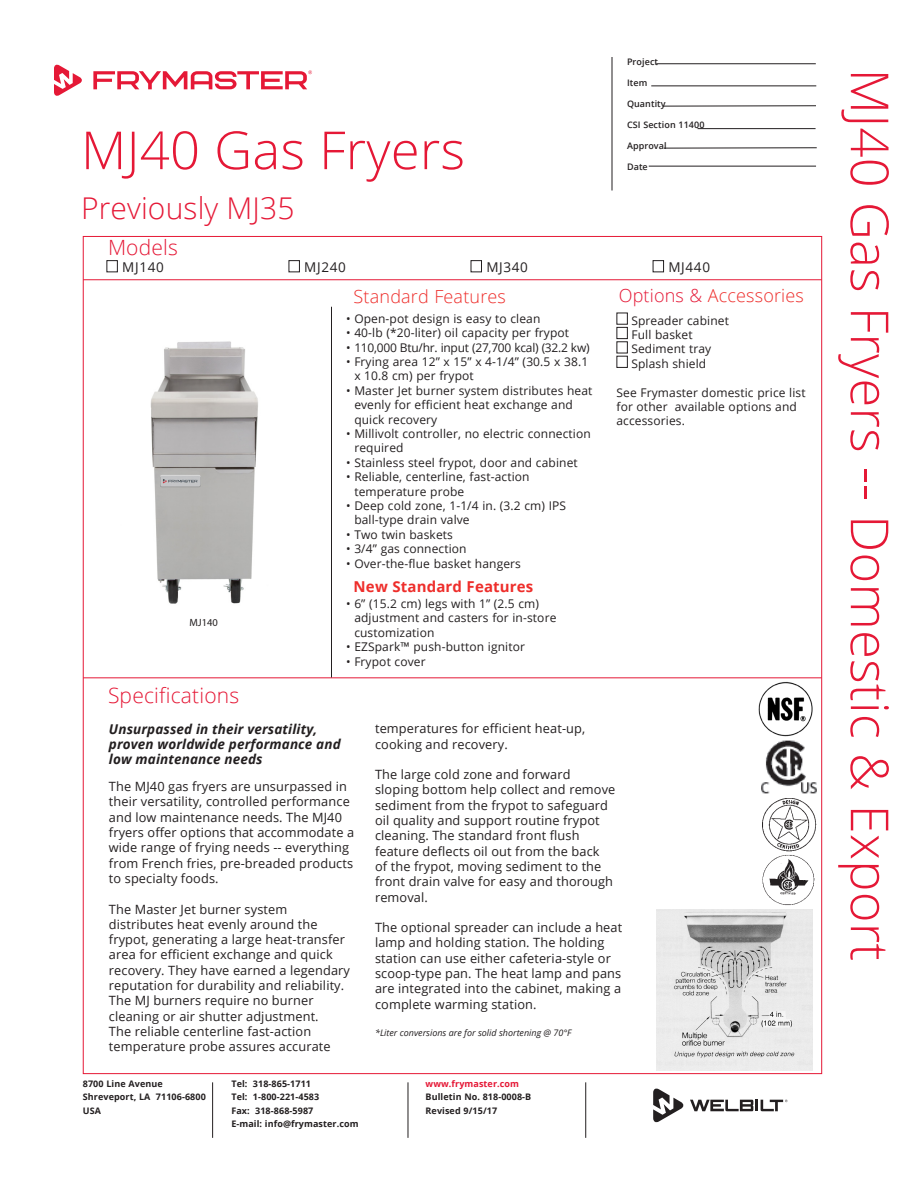
<style>
.page{position:relative;width:918px;height:1188px;background:#fff}
.page>*{position:absolute;margin:0;border:0;box-sizing:border-box;transform-origin:0 0}
.Product_Title{font:300 52.5px "Open Sans";letter-spacing:.005em;color:#e51836}
.Product_Title-2{font:300 30px "Open Sans";letter-spacing:.005em;color:#e51836}
.Specs_Head{font:300 21px "Open Sans";letter-spacing:.01em;color:#e51836}
.Models{font:300 21px "Open Sans";letter-spacing:.01em;color:#e51836}
.Standard_Features_He{font:300 18px "Open Sans";letter-spacing:.01em;color:#ee2e2b}
.Standard_Features_He-2{font:700 15px "Open Sans";letter-spacing:.01em;color:#ee2e2b}
.Specs_Text{font:italic 700 13.5px/15px "Open Sans";letter-spacing:.01em;color:#231f20}
.Models_Bullet{font:13.5px "Open Sans";letter-spacing:.05em;color:#231f20}
.Specs_Text-2{font:12.75px/15.3px "Open Sans";letter-spacing:.01em;color:#231f20}
.Standard_Features_Bu{font:12px/14.4px "Open Sans";letter-spacing:.01em;color:#231f20}
.Standard_Features_Bu-2{font:12px "Open Sans";letter-spacing:-.02em;color:#231f20}
.t1{font:10.5px "Myriad Pro";color:#231f20}
.Address{font:700 9px "Open Sans";letter-spacing:.01em;color:#231f20}
.Project{font:600 9px "Open Sans";letter-spacing:.01em;color:#231f20}
.Specs_Text-3{font:italic 9px "Open Sans";color:#231f20}
.Address-2{font:700 9px "Open Sans";letter-spacing:.01em;color:#e51836}
.s1{color:#e51836}
</style>
<div class="page">
<hr style="left:83px;top:279px;width:739px;height:1px;background:#e51836">
<hr style="left:83px;top:677px;width:739px;height:1px;background:#e51836">
<hr style="left:331px;top:307px;width:1px;height:370px;background:#231f20">
<hr style="left:612px;top:57px;width:1px;height:133px;background:#231f20">
<div style="left:106px;top:260px;width:12px;height:12px;border:1px solid #231f20"></div>
<div style="left:289px;top:260px;width:11px;height:12px;border:1px solid #231f20"></div>
<div style="left:471px;top:260px;width:11px;height:12px;border:1px solid #231f20"></div>
<div style="left:653px;top:260px;width:11px;height:12px;border:1px solid #231f20"></div>
<svg style="left:690px;top:1100px;width:98px;height:11px"></svg>
<svg style="left:653px;top:1089px;width:31px;height:33px"></svg>
<svg style="left:54px;top:65px;width:28px;height:31px"></svg>
<svg style="left:93px;top:70px;width:219px;height:19px"></svg>
<hr style="left:656px;top:63px;width:160px;height:1px;background:#231f20">
<hr style="left:651px;top:85px;width:165px;height:1px;background:#231f20">
<hr style="left:663px;top:105px;width:153px;height:1px;background:#231f20">
<hr style="left:698px;top:128px;width:118px;height:1px;background:#231f20">
<hr style="left:664px;top:147px;width:153px;height:1px;background:#231f20">
<hr style="left:649px;top:166px;width:167px;height:1px;background:#231f20">
<img style="left:758px;top:681px;width:55px;height:55px">
<img style="left:150px;top:341px;width:108px;height:263px">
<div style="left:616px;top:313px;width:12px;height:12px;border:1px solid #231f20"></div>
<div style="left:616px;top:327px;width:12px;height:12px;border:1px solid #231f20"></div>
<div style="left:616px;top:341px;width:12px;height:12px;border:1px solid #231f20"></div>
<div style="left:616px;top:356px;width:12px;height:12px;border:1px solid #231f20"></div>
<img style="left:762px;top:798px;width:55px;height:54px">
<img style="left:657px;top:909px;width:155px;height:161px">
<hr style="left:212px;top:1082px;width:1px;height:56px;background:#231f20">
<hr style="left:408px;top:1082px;width:1px;height:56px;background:#231f20">
<hr style="left:585px;top:1082px;width:1px;height:56px;background:#231f20">
<img style="left:761px;top:740px;width:56px;height:54px">
<img style="left:763px;top:855px;width:52px;height:51px">
<p class="Product_Title" style="left:81px;top:114px;width:386px">MJ40 Gas Fryers</p>
<p class="Product_Title-2" style="left:81px;top:187px;width:215px">Previously MJ35</p>
<p class="Models" style="left:108px;top:233px;width:72px">Models</p>
<p class="Project" style="left:627px;top:55px;width:33px">Project</p>
<p class="Project" style="left:627px;top:76px;width:22px">Item</p>
<p class="Project" style="left:627px;top:97px;width:40px">Quantity</p>
<p class="Project" style="left:627px;top:118px;width:79px">CSI Section 11400</p>
<p class="Project" style="left:627px;top:139px;width:41px">Approval</p>
<p class="Project" style="left:627px;top:160px;width:22px">Date</p>
<p class="Models_Bullet" style="left:122px;top:258px;width:43px">MJ140</p>
<p class="Models_Bullet" style="left:304px;top:258px;width:43px">MJ240</p>
<p class="Models_Bullet" style="left:486px;top:258px;width:43px">MJ340</p>
<p class="Models_Bullet" style="left:668px;top:258px;width:43px">MJ440</p>
<p class="t1" style="left:190px;top:616px;width:30px">MJ140</p>
<p class="Specs_Head" style="left:108px;top:681px;width:133px">Specifications</p>
<p class="Standard_Features_He" style="left:354px;top:284px;width:154px">Standard Features</p>
<p class="Standard_Features_Bu" style="left:346px;top:311px;width:196px">• Open-pot design is easy to clean</p>
<p class="Standard_Features_Bu" style="left:346px;top:325px;width:224px">• 40-lb (*20-liter) oil capacity per frypot</p>
<p class="Standard_Features_Bu-2" style="left:346px;top:339px;width:245px">• 110,000 Btu/hr. input (27,700 kcal) (32.2 kw)</p>
<p class="Standard_Features_Bu" style="left:354px;top:354px;width:235px;text-indent:-8px">• Frying area 12” x 15” x 4-1/4” (30.5 x 38.1 x 10.8 cm) per frypot</p>
<p class="Standard_Features_Bu" style="left:354px;top:383px;width:240px;text-indent:-8px">• Master Jet burner system distributes heat evenly for efficient heat exchange and quick recovery</p>
<p class="Standard_Features_Bu" style="left:354px;top:426px;width:238px;text-indent:-8px">• Millivolt controller, no electric connection required</p>
<p class="Standard_Features_Bu" style="left:346px;top:455px;width:233px">• Stainless steel frypot, door and cabinet</p>
<p class="Standard_Features_Bu" style="left:354px;top:469px;width:177px;text-indent:-8px">• Reliable, centerline, fast-action temperature probe</p>
<p class="Standard_Features_Bu" style="left:354px;top:498px;width:213px;text-indent:-8px">• Deep cold zone, 1-1/4 in. (3.2 cm) IPS ball-type drain valve</p>
<p class="Standard_Features_Bu" style="left:346px;top:527px;width:108px">• Two twin baskets</p>
<p class="Standard_Features_Bu" style="left:346px;top:541px;width:122px">• 3/4” gas connection</p>
<p class="Standard_Features_Bu" style="left:346px;top:556px;width:176px">• Over-the-flue basket hangers</p>
<p class="Standard_Features_He-2" style="left:354px;top:576px;width:181px">New Standard Features</p>
<p class="Standard_Features_Bu" style="left:354px;top:596px;width:204px;text-indent:-8px">• 6” (15.2 cm) legs with 1” (2.5 cm) adjustment and casters for in-store customization</p>
<p class="Standard_Features_Bu" style="left:346px;top:639px;width:180px">• EZSpark™ push-button ignitor</p>
<p class="Standard_Features_Bu" style="left:346px;top:654px;width:81px">• Frypot cover</p>
<p class="Standard_Features_He" style="left:619px;top:283px;width:187px"><span class="s1">Options &amp;</span> Accessories</p>
<p class="Standard_Features_Bu" style="left:631px;top:313px;width:99px">Spreader cabinet</p>
<p class="Standard_Features_Bu" style="left:631px;top:327px;width:63px">Full basket</p>
<p class="Standard_Features_Bu" style="left:631px;top:342px;width:81px">Sediment tray</p>
<p class="Standard_Features_Bu" style="left:631px;top:356px;width:76px">Splash shield</p>
<p class="Standard_Features_Bu" style="left:616px;top:385px;width:191px">See Frymaster domestic price list for other available options and accessories.</p>
<p class="Specs_Text" style="left:109px;top:721px;width:233px">Unsurpassed in their versatility, proven worldwide performance and low maintenance needs</p>
<p class="Specs_Text-2" style="left:109px;top:779px;width:247px">The MJ40 gas fryers are unsurpassed in their versatility, controlled performance and low maintenance needs. The MJ40 fryers offer options that accommodate a wide range of frying needs -- everything from French fries, pre-breaded products to specialty foods.</p>
<p class="Specs_Text-2" style="left:109px;top:901px;width:243px">The Master Jet burner system distributes heat evenly around the frypot, generating a large heat-transfer area for efficient exchange and quick recovery. They have earned a legendary reputation for durability and reliability.<br>The MJ burners require no burner cleaning or air shutter adjustment.<br>The reliable centerline fast-action temperature probe assures accurate</p>
<p class="Specs_Text-2" style="left:375px;top:721px;width:212px">temperatures for efficient heat-up, cooking and recovery.</p>
<p class="Specs_Text-2" style="left:375px;top:767px;width:242px">The large cold zone and forward sloping bottom help collect and remove sediment from the frypot to safeguard oil quality and support routine frypot cleaning. The standard front flush feature deflects oil out from the back<br>of the frypot, moving sediment to the front drain valve for easy and thorough removal.</p>
<p class="Specs_Text-2" style="left:375px;top:920px;width:249px">The optional spreader can include a heat lamp and holding station. The holding station can use either cafeteria-style or scoop-type pan. The heat lamp and pans are integrated into the cabinet, making a complete warming station.</p>
<p class="Specs_Text-3" style="left:375px;top:1026px;width:198px">*Liter conversions are for solid shortening @ 70°F</p>
<p class="Address" style="left:83px;top:1077px;width:81px">8700 Line Avenue</p>
<p class="Address" style="left:83px;top:1091px;width:125px">Shreveport, LA 71106-6800</p>
<p class="Address" style="left:83px;top:1104px;width:20px">USA</p>
<p class="Address" style="left:231px;top:1077px;width:81px">Tel: 318-865-1711</p>
<p class="Address" style="left:231px;top:1091px;width:89px">Tel: 1-800-221-4583</p>
<p class="Address" style="left:231px;top:1104px;width:84px">Fax: 318-868-5987</p>
<p class="Address" style="left:231px;top:1118px;width:129px">E-mail: info@frymaster.com</p>
<p class="Address-2" style="left:426px;top:1077px;width:95px">www.frymaster.com</p>
<p class="Address" style="left:426px;top:1091px;width:107px">Bulletin No. 818-0008-B</p>
<p class="Address" style="left:426px;top:1104px;width:73px">Revised 9/15/17</p>
<p class="Product_Title" style="left:906px;top:69px;width:894px;rotate:90deg">MJ40 Gas Fryers -- Domestic &amp; Export</p>
</div>
